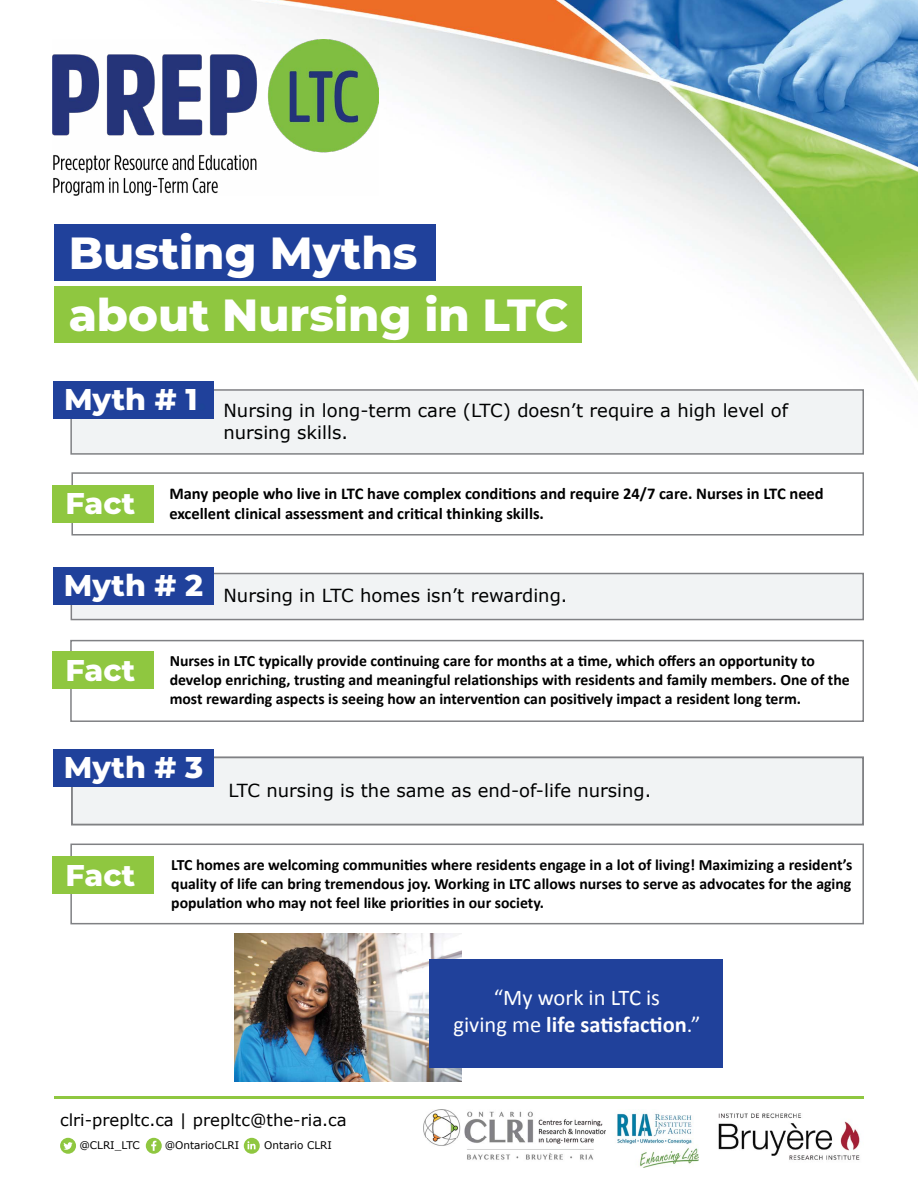
<style>
.page{position:relative;width:918px;height:1188px;background:#fff}
.page>*{position:absolute;margin:0;border:0;box-sizing:border-box;transform-origin:0 0}
.t1{font:800 45px "Montserrat";color:#fff}
.SUBTITLE{font:800 30px "Montserrat";letter-spacing:.005em;color:#fff}
.PULL_QUOTE{font:700 22.5px "Calibri";color:#fff}
.PULL_QUOTE-2{font:22.5px "Calibri";color:#fff}
.MYTH_COPY{font:18px/21.6px "Verdana";color:#000101}
.FACT_COPY{font:700 16.5px "Calibri";color:#000101}
.SOCIALS{font:16.5px "Verdana";color:#000101}
.FACT_COPY-2{font:700 15.75px/18.9px "Calibri";color:#000101;text-align:justify}
.SOCIALS_2{font:10.5px "Verdana";color:#000101}
.s1{color:#8fc741}
.s2{color:#1d4498}
.s3{font-weight:400}
</style>
<div class="page">
<img style="left:87px;top:0;width:831px;height:640px">
<hr style="left:54px;top:1096px;width:810px;height:3px;background:#8fc740">
<img style="left:718px;top:1113px;width:142px;height:47px">
<img style="left:424px;top:1109px;width:275px;height:58px">
<svg style="left:244px;top:1138px;width:16px;height:16px"></svg>
<svg style="left:146px;top:1138px;width:16px;height:16px"></svg>
<svg style="left:60px;top:1138px;width:16px;height:16px"></svg>
<img style="left:234px;top:934px;width:228px;height:148px">
<div style="left:429px;top:959px;width:293px;height:109px;background:#20419b"></div>
<div style="left:70px;top:844px;width:794px;height:80px;background:#fff;border:2px solid #808184"></div>
<div style="left:53px;top:856px;width:101px;height:38px;background:#8fc740"></div>
<div style="left:71px;top:756px;width:793px;height:70px;background:#f1f3f4;border:2px solid #808184"></div>
<div style="left:53px;top:749px;width:161px;height:38px;background:#20419b"></div>
<div style="left:70px;top:640px;width:794px;height:82px;background:#fff;border:2px solid #808184"></div>
<div style="left:53px;top:651px;width:101px;height:38px;background:#8fc740"></div>
<div style="left:71px;top:573px;width:793px;height:47px;background:#f1f3f4;border:2px solid #808184"></div>
<div style="left:53px;top:567px;width:161px;height:38px;background:#20419b"></div>
<div style="left:71px;top:472px;width:793px;height:64px;border:2px solid #808184"></div>
<div style="left:53px;top:486px;width:101px;height:37px;background:#8fc740"></div>
<div style="left:70px;top:389px;width:794px;height:66px;background:#f1f3f4;border:2px solid #808184"></div>
<div style="left:53px;top:381px;width:161px;height:38px;background:#20419b"></div>
<div style="left:54px;top:286px;width:528px;height:57px;background:#8fc740"></div>
<div style="left:54px;top:224px;width:382px;height:57px;background:#20419b"></div>
<img style="left:53px;top:39px;width:325px;height:156px">
<p class="t1" style="left:69px;top:220px;width:350px">Busting Myths</p>
<p class="t1" style="left:69px;top:282px;width:514px">about Nursing in LTC<span class="s1">.</span></p>
<h2 class="SUBTITLE" style="left:64px;top:377px;width:143px">Myth # 1<span class="s2">.</span></h2>
<p class="MYTH_COPY" style="left:224px;top:400px;width:566px">Nursing in long-term care (LTC) doesn’t require a high level of nursing skills.</p>
<h2 class="SUBTITLE" style="left:65px;top:481px;width:80px">Fact<span class="s1">.</span></h2>
<p class="FACT_COPY" style="left:169px;top:482px;width:656px">Many people who live in LTC have complex conditions and require 24/7 care. Nurses in LTC need</p>
<p class="FACT_COPY" style="left:169px;top:502px;width:376px">excellent clinical assessment and critical thinking skills.</p>
<h2 class="SUBTITLE" style="left:64px;top:564px;width:150px">Myth # 2<span class="s2">.</span></h2>
<p class="MYTH_COPY" style="left:224px;top:585px;width:345px">Nursing in LTC homes isn’t rewarding.</p>
<h2 class="SUBTITLE" style="left:65px;top:648px;width:80px">Fact<span class="s1">.</span></h2>
<p class="FACT_COPY-2" style="left:170px;top:651px;width:682px;text-align:left">Nurses in LTC typically provide continuing care for months at a time, which offers an opportunity to develop enriching, trusting and meaningful relationships with residents and family members. One of the most rewarding aspects is seeing how an intervention can positively impact a resident long term.</p>
<h2 class="SUBTITLE" style="left:64px;top:745px;width:149px">Myth # 3<span class="s2">.</span></h2>
<p class="MYTH_COPY" style="left:228px;top:780px;width:425px">LTC nursing is the same as end-of-life nursing.</p>
<h2 class="SUBTITLE" style="left:65px;top:853px;width:80px">Fact<span class="s1">.</span></h2>
<p class="FACT_COPY-2" style="left:171px;top:855px;width:683px">LTC homes are welcoming communities where residents engage in a lot of living! Maximizing a resident’s quality of life can bring tremendous joy. Working in LTC allows nurses to serve as advocates for the aging population who may not feel like priorities in our society.</p>
<p class="PULL_QUOTE-2" style="left:494px;top:982px;width:168px">“My work in LTC is</p>
<p class="PULL_QUOTE" style="left:453px;top:1008px;width:248px"><span class="s3">giving me</span> life satisfaction<span class="s3">.”</span></p>
<p class="SOCIALS" style="left:60px;top:1110px;width:288px">clri-prepltc.ca | prepltc@the-ria.ca</p>
<p class="SOCIALS_2" style="left:79px;top:1138px;width:62px">@CLRI_LTC</p>
<p class="SOCIALS_2" style="left:165px;top:1138px;width:76px">@OntarioCLRI</p>
<p class="SOCIALS_2" style="left:264px;top:1138px;width:69px">Ontario CLRI</p>
</div>
